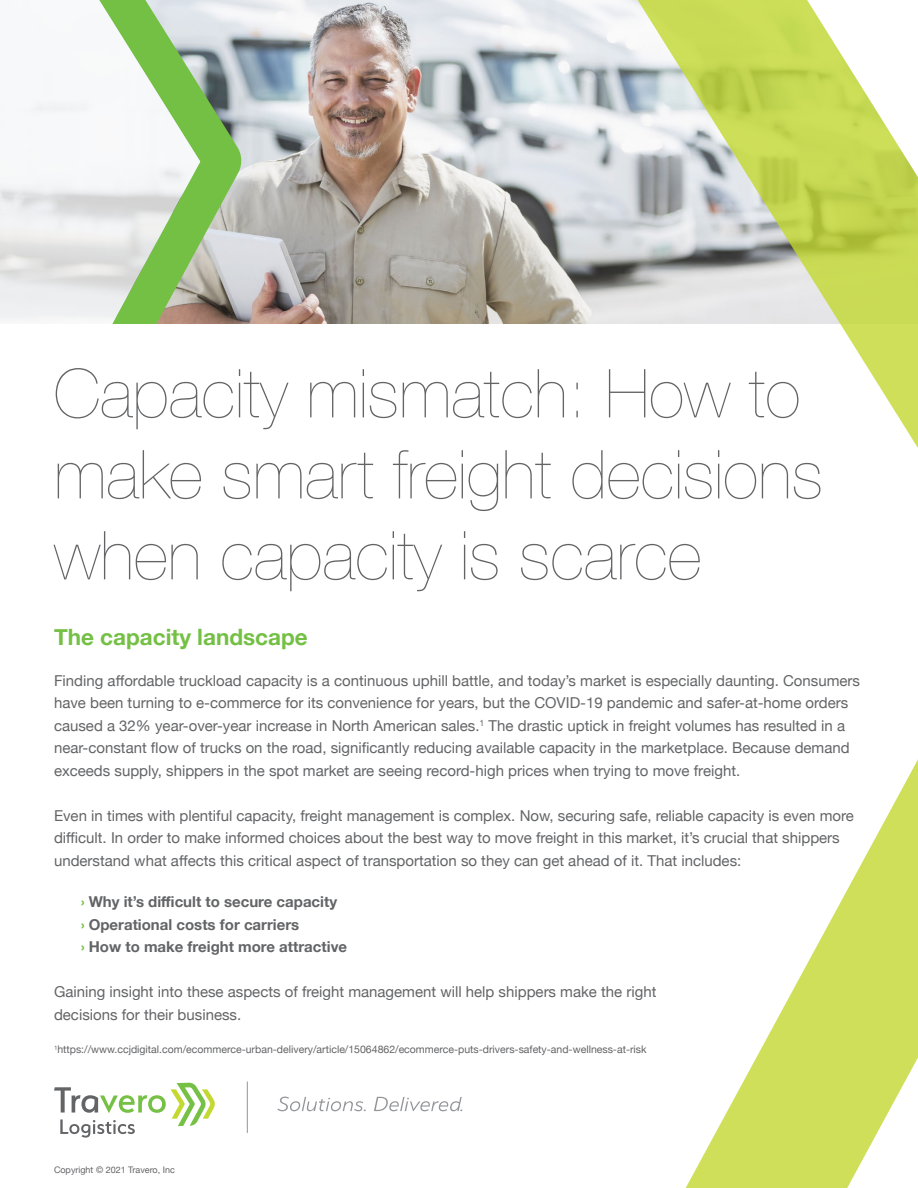
<style>
.page{position:relative;width:918px;height:1188px;background:#fff}
.page>*{position:absolute;margin:0;border:0;box-sizing:border-box;transform-origin:0 0}
.t1{font:200 67.5px/81px "Helvetica Neue";color:#636466}
.t2{font:700 22.5px "Helvetica Neue";color:#74c045}
.t3{font:15px/22.5px "Helvetica Neue";color:#636466}
.t4{font:700 15px/22.5px "Helvetica Neue";color:#636466}
.t5{font:10.5px "Helvetica Neue";color:#636466}
.t6{font:9px "Helvetica Neue";color:#636466}
.s1{color:#74c045}
</style>
<div class="page">
<img style="left:242px;top:0;width:396px;height:324px">
<svg style="left:200px;top:0;width:42px;height:324px;background:#a2b797"></svg>
<svg style="left:0;top:0;width:200px;height:324px;fill:#f1f2f3"></svg>
<svg style="left:638px;top:0;width:280px;height:1188px"></svg>
<svg style="left:54px;top:1083px;width:161px;height:55px"></svg>
<svg style="left:277px;top:1097px;width:89px;height:14px"></svg>
<svg style="left:374px;top:1097px;width:88px;height:14px"></svg>
<hr style="left:247px;top:1082px;width:1px;height:51px;background:#939598">
<h1 class="t1" style="left:54px;top:351px;width:771px">Capacity mismatch: How to make smart freight decisions when capacity is scarce</h1>
<h2 class="t2" style="left:54px;top:620px;width:255px">The capacity landscape</h2>
<p class="t3" style="left:54px;top:670px;width:808px">Finding affordable truckload capacity is a continuous uphill battle, and today’s market is especially daunting. Consumers have been turning to e-commerce for its convenience for years, but the COVID-19 pandemic and safer-at-home orders caused a 32% year-over-year increase in North American sales.<sup>1</sup> The drastic uptick in freight volumes has resulted in a near-constant flow of trucks on the road, significantly reducing available capacity in the marketplace. Because demand exceeds supply, shippers in the spot market are seeing record-high prices when trying to move freight.</p>
<p class="t3" style="left:54px;top:805px;width:801px">Even in times with plentiful capacity, freight management is complex. Now, securing safe, reliable capacity is even more difficult. In order to make informed choices about the best way to move freight in this market, it’s crucial that shippers understand what affects this critical aspect of transportation so they can get ahead of it. That includes:</p>
<p class="t4" style="left:81px;top:891px;width:268px"><span class="s1">›</span> Why it’s difficult to secure capacity<br><span class="s1">›</span> Operational costs for carriers<br><span class="s1">›</span> How to make freight more attractive</p>
<p class="t3" style="left:54px;top:981px;width:604px">Gaining insight into these aspects of freight management will help shippers make the right decisions for their business.</p>
<p class="t5" style="left:54px;top:1042px;width:594px"><sup>1</sup>https://www.ccjdigital.com/ecommerce-urban-delivery/article/15064862/ecommerce-puts-drivers-safety-and-wellness-at-risk</p>
<p class="t6" style="left:54px;top:1163px;width:122px">Copyright © 2021 Travero, Inc</p>
</div>
